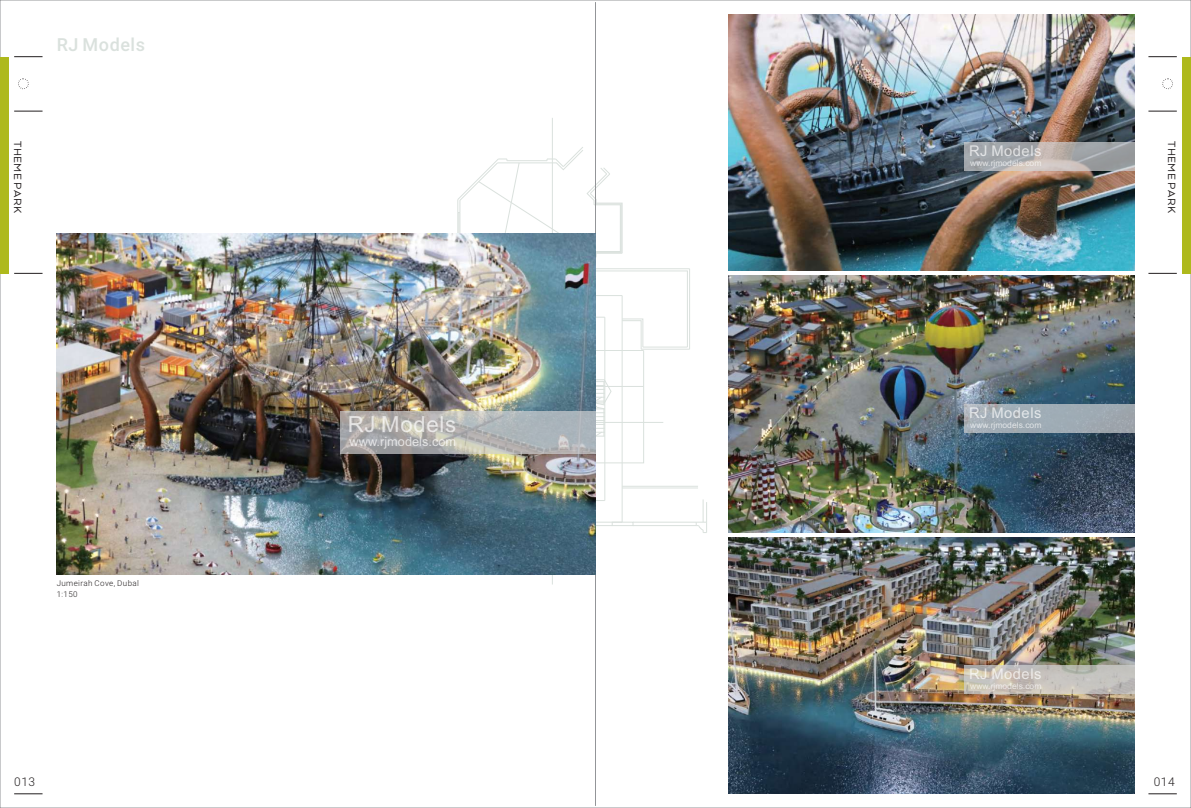
<style>
.page{position:relative;width:1191px;height:808px;background:#fff}
.page>*{position:absolute;margin:0;border:0;box-sizing:border-box;transform-origin:0 0}
.t1{font:22.1px "Arial";letter-spacing:.035em;color:rgb(255 255 255/.7)}
.t2{font:500 18px "Roboto";letter-spacing:.03em;color:#dae1dd}
.t3{font:14.8px "Arial";letter-spacing:.035em;color:rgb(255 255 255/.7)}
.t4{font:12.8px "Arial";color:rgb(255 255 255/.7)}
.t5{font:12px "Arquitecta W00";letter-spacing:.04em;color:#231f20}
.t6{font:300 12px "Roboto";letter-spacing:.05em;color:#231f20}
.t7{font:8.5px "Arial";color:rgb(255 255 255/.7)}
.t8{font:300 8px/11.5px "Roboto";letter-spacing:.05em;color:#231f20}
</style>
<div class="page">
<hr style="left:622px;top:488px;width:76px;height:1px;background:#dae1dd">
<hr style="left:622px;top:486px;width:76px;height:1px;background:#dae1dd">
<hr style="left:633px;top:522px;width:63px;height:1px;background:#dae1dd">
<hr style="left:633px;top:525px;width:63px;height:1px;background:#dae1dd">
<hr style="left:552px;top:118px;width:1px;height:466px;background:#dae1dd">
<svg style="left:696px;top:499px;width:11px;height:34px"></svg>
<hr style="left:588px;top:268px;width:101px;height:1px;background:#dae1dd">
<hr style="left:587px;top:271px;width:101px;height:1px;background:#dae1dd">
<hr style="left:689px;top:269px;width:1px;height:80px;background:#dae1dd">
<hr style="left:641px;top:349px;width:48px;height:1px;background:#dae1dd">
<hr style="left:687px;top:271px;width:1px;height:76px;background:#dae1dd">
<hr style="left:643px;top:347px;width:44px;height:1px;background:#dae1dd">
<svg style="left:456px;top:147px;width:208px;height:379px"></svg>
<hr style="left:595px;top:2px;width:1px;height:804px;background:#939598">
<img style="left:729px;top:538px;width:405px;height:256px">
<img style="left:729px;top:276px;width:405px;height:256px">
<img style="left:729px;top:14px;width:405px;height:256px">
<img style="left:57px;top:234px;width:538px;height:340px">
<svg style="left:1148px;top:111px;width:28px;height:1px"></svg>
<svg style="left:1148px;top:273px;width:28px;height:1px"></svg>
<svg style="left:1148px;top:56px;width:28px;height:1px"></svg>
<div style="left:1162px;top:79px;width:10px;height:10px;border:1px dashed #231f20;border-radius:50%"></div>
<svg style="left:14px;top:111px;width:29px;height:1px"></svg>
<svg style="left:14px;top:273px;width:29px;height:1px"></svg>
<svg style="left:14px;top:56px;width:29px;height:1px"></svg>
<div style="left:18px;top:79px;width:11px;height:10px;border:1px dashed #231f20;border-radius:50%"></div>
<div style="left:1182px;top:57px;width:9px;height:216px;background:#aeb91c"></div>
<div style="left:0;top:57px;width:9px;height:216px;background:#aeb91c"></div>
<svg style="left:1148px;top:793px;width:28px;height:1px"></svg>
<svg style="left:14px;top:793px;width:29px;height:1px"></svg>
<div style="left:340px;top:411px;width:255px;height:43px;background:#d1d2d4;opacity:.7"></div>
<div style="left:964px;top:142px;width:170px;height:29px;background:#d1d2d4;opacity:.7"></div>
<div style="left:964px;top:404px;width:170px;height:28px;background:#d1d2d4;opacity:.7"></div>
<div style="left:964px;top:666px;width:170px;height:28px;background:#d1d2d4;opacity:.7"></div>
<h2 class="t2" style="left:57px;top:37px;width:90px">RJ Models</h2>
<h3 class="t5" style="left:25px;top:141px;width:74px;rotate:90deg">THEME PARK</h3>
<h3 class="t5" style="left:1178px;top:141px;width:74px;rotate:90deg">THEME PARK</h3>
<h3 class="t3" style="left:969px;top:145px;width:74px">RJ Models</h3>
<p class="t7" style="left:970px;top:160px;width:73px">www.rjmodels.com</p>
<p class="t8" style="left:57px;top:578px;width:84px">Jumeirah Cove, Dubal<br>1:150</p>
<h1 class="t1" style="left:348px;top:415px;width:110px">RJ Models</h1>
<h3 class="t4" style="left:349px;top:437px;width:108px">www.rjmodels.com</h3>
<h3 class="t3" style="left:969px;top:407px;width:74px">RJ Models</h3>
<p class="t7" style="left:970px;top:421px;width:73px">www.rjmodels.com</p>
<h3 class="t3" style="left:969px;top:669px;width:74px">RJ Models</h3>
<p class="t7" style="left:970px;top:683px;width:73px">www.rjmodels.com</p>
<h3 class="t6" style="left:14px;top:777px;width:23px">013</h3>
<h3 class="t6" style="left:1153px;top:777px;width:23px">014</h3>
</div>
